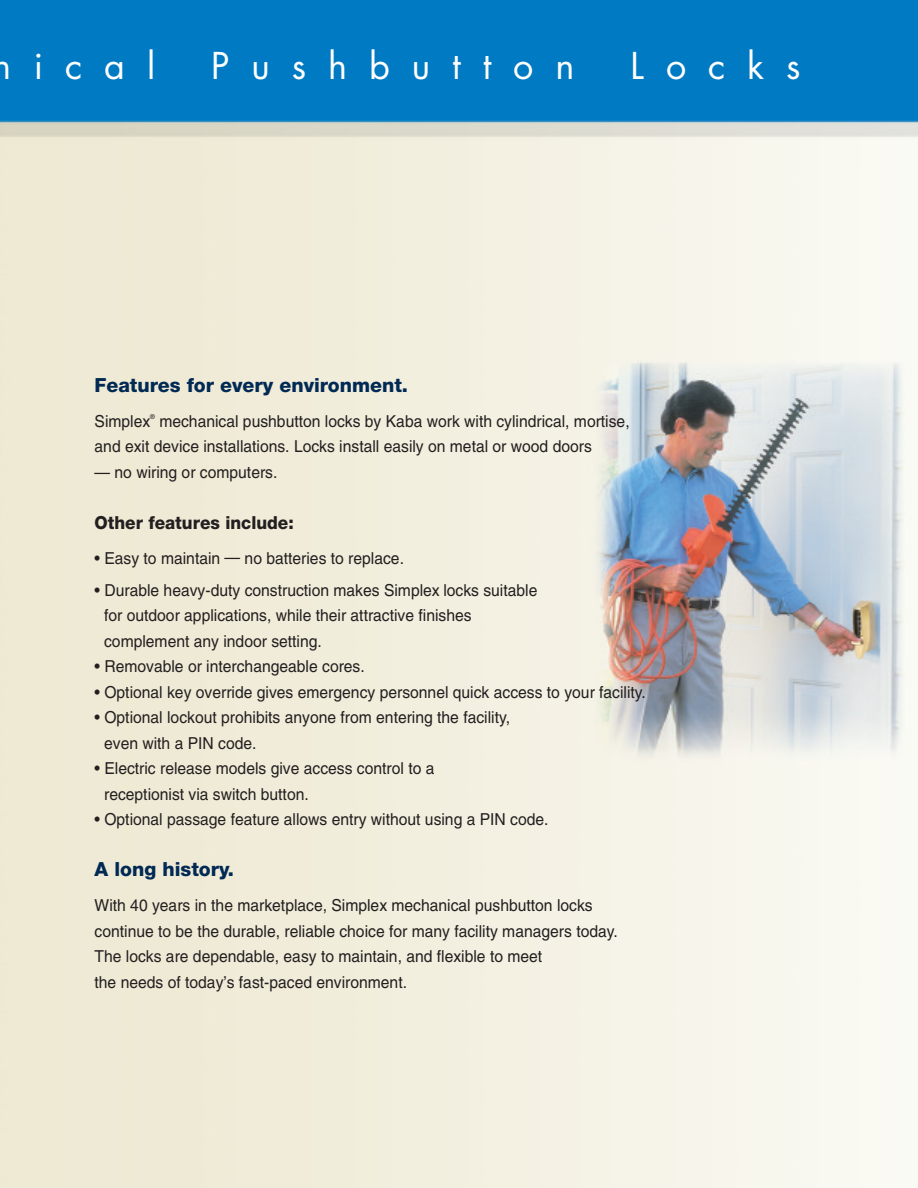
<style>
.page{position:relative;width:918px;height:1188px;background:#fff}
.page>*{position:absolute;margin:0;border:0;box-sizing:border-box;transform-origin:0 0}
.t1{font:36px "Futura";letter-spacing:.61em;color:#fff}
.t2{font:800 19.5px "Helvetica Neue";color:#002954}
.t3{font:800 18px "Helvetica Neue";color:#231f20;scale:.95 1}
.t4{font:16.5px/25.5px "Helvetica";color:#231f20;scale:.95 1}
.t5{font:6.75px "Helvetica";color:#231f20;scale:.95 1}
</style>
<div class="page">
<img style="left:0;top:0;width:918px;height:1188px">
<h1 class="t1" style="left:-7px;top:49px;width:164px">nical</h1>
<h1 class="t1" style="left:211px;top:49px;width:365px">Pushbutton</h1>
<h1 class="t1" style="left:631px;top:49px;width:171px">Locks</h1>
<p class="t2" style="left:95px;top:378px;width:315px">Features for every environment.</p>
<p class="t4" style="left:95px;top:410px;width:60px">Simplex</p>
<p class="t5" style="left:150px;top:414px;width:6px">®</p>
<p class="t4" style="left:95px;top:410px;width:565px;text-indent:65px">mechanical pushbutton locks by Kaba work with cylindrical, mortise, and exit device installations. Locks install easily on metal or wood doors</p>
<p class="t4" style="left:95px;top:461px;width:194px">— no wiring or computers.</p>
<p class="t3" style="left:95px;top:517px;width:211px">Other features include:</p>
<p class="t4" style="left:95px;top:547px;width:327px">• Easy to maintain — no batteries to replace.</p>
<p class="t4" style="left:104px;top:579px;width:458px;text-indent:-10px">• Durable heavy-duty construction makes Simplex locks suitable for outdoor applications, while their attractive finishes complement any indoor setting.</p>
<p class="t4" style="left:95px;top:655px;width:286px">• Removable or interchangeable cores.</p>
<p class="t4" style="left:95px;top:681px;width:582px">• Optional key override gives emergency personnel quick access to your facility.</p>
<p class="t4" style="left:104px;top:706px;width:429px;text-indent:-10px">• Optional lockout prohibits anyone from entering the facility, even with a PIN code.</p>
<p class="t4" style="left:104px;top:757px;width:349px;text-indent:-10px">• Electric release models give access control to a receptionist via switch button.</p>
<p class="t4" style="left:95px;top:808px;width:479px">• Optional passage feature allows entry without using a PIN code.</p>
<p class="t2" style="left:95px;top:863px;width:141px">A long history.</p>
<p class="t4" style="left:95px;top:894px;width:552px">With 40 years in the marketplace, Simplex mechanical pushbutton locks continue to be the durable, reliable choice for many facility managers today.<br>The locks are dependable, easy to maintain, and flexible to meet<br>the needs of today’s fast-paced environment.</p>
</div>
